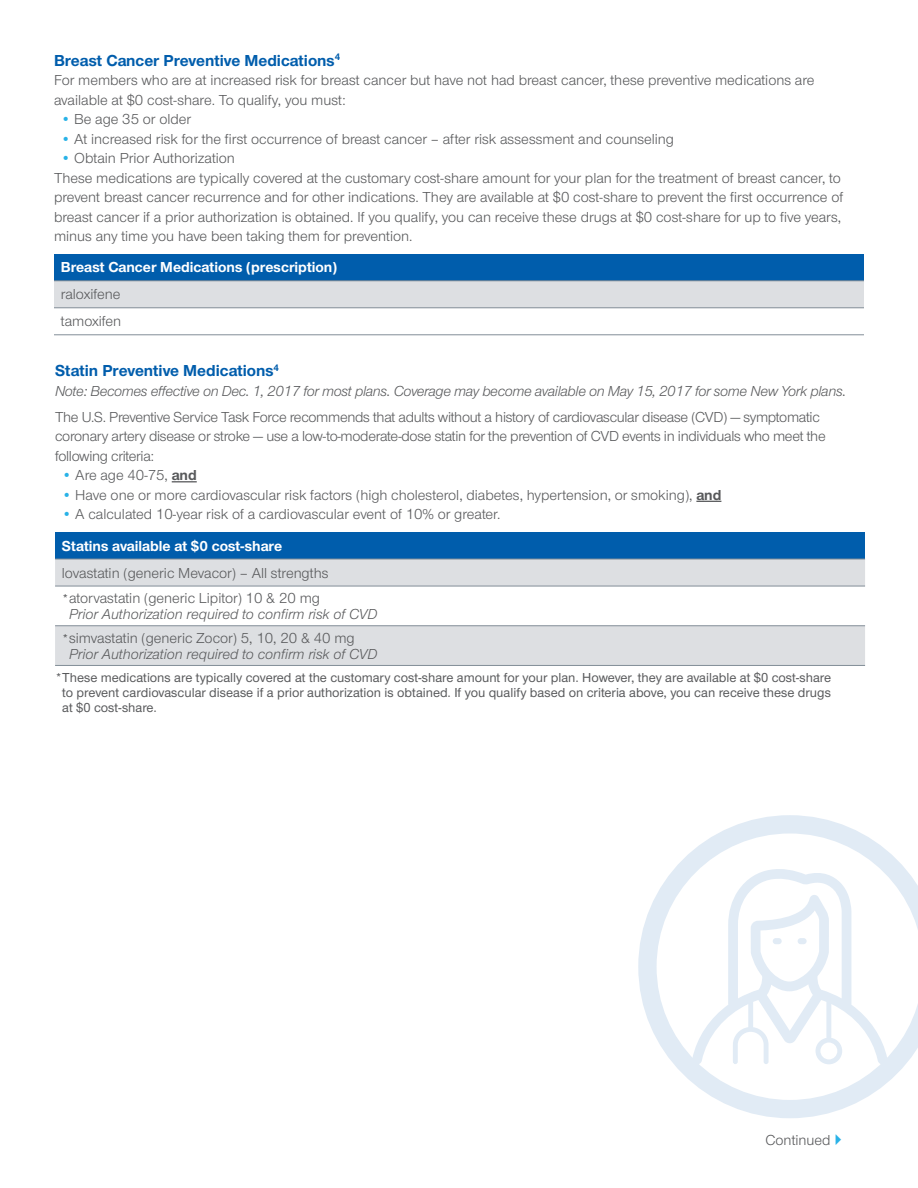
<style>
.page{position:relative;width:918px;height:1188px;background:#fff}
.page>*{position:absolute;margin:0;border:0;box-sizing:border-box;transform-origin:0 0}
.t1{font:700 16.5px "UHC Sans";color:#005dac}
.t2{font:15px/19.5px "UHC Sans";color:#58595b}
.t3{font:15px/19.5px "UHC Sans";letter-spacing:-.02em;color:#58595b}
.t4{font:italic 15px/23.5px "UHC Sans";color:#58595b}
.t5{font:italic 15px "UHC Sans";letter-spacing:-.02em;color:#58595b}
.t6{font:700 15px "UHC Sans";color:#fff}
.t7{font:500 13.5px/15px "UHC Sans";color:#58595b;text-align:justify}
.s1{color:#29b2e7}
.s2{font-weight:700}
.s3{font-weight:700;color:#fff}
.s4{font-weight:500;font-size:13.5px}
.s5{font-weight:500;font-style:normal;font-size:13.5px}
.s6{font-style:normal}
</style>
<div class="page">
<div style="left:54px;top:254px;width:810px;height:27px;background:#005dac"></div>
<div style="left:54px;top:281px;width:810px;height:27px;background:#dddfe2"></div>
<hr style="left:54px;top:307px;width:810px;height:1px;background:#838e98">
<hr style="left:54px;top:334px;width:810px;height:1px;background:#838e98">
<hr style="left:54px;top:280px;width:810px;height:1px;background:#838e98">
<svg style="left:638px;top:815px;width:280px;height:303px"></svg>
<svg style="left:692px;top:865px;width:196px;height:200px"></svg>
<div style="left:773px;top:938px;width:9px;height:6px;background:#e1ebf5;border-radius:3px"></div>
<div style="left:798px;top:938px;width:9px;height:6px;background:#e1ebf5;border-radius:3px"></div>
<svg style="left:172px;top:481px;width:25px;height:1px"></svg>
<svg style="left:696px;top:501px;width:25px;height:1px"></svg>
<div style="left:55px;top:532px;width:810px;height:27px;background:#005dac"></div>
<svg style="left:55px;top:560px;width:810px;height:105px;fill:#dddfe2"></svg>
<hr style="left:55px;top:586px;width:810px;height:1px;background:#838e98">
<hr style="left:55px;top:625px;width:810px;height:1px;background:#838e98">
<hr style="left:55px;top:665px;width:810px;height:1px;background:#838e98">
<hr style="left:55px;top:559px;width:810px;height:1px;background:#838e98">
<p class="t1" style="left:54px;top:49px;width:288px">Breast Cancer Preventive Medications<sup>4</sup></p>
<p class="t2" style="left:54px;top:70px;width:762px">For members who are at increased risk for breast cancer but have not had breast cancer, these preventive medications are available at $0 cost-share. To qualify, you must:</p>
<p class="t2" style="left:61px;top:109px;width:132px"><span class="s1">•</span> Be age 35 or older</p>
<p class="t2" style="left:61px;top:128px;width:615px"><span class="s1">•</span> At increased risk for the first occurrence of breast cancer – after risk assessment and counseling</p>
<p class="t2" style="left:54px;top:148px;width:791px;text-indent:7px"><span class="s1">•</span> Obtain Prior Authorization<br>These medications are typically covered at the customary cost-share amount for your plan for the treatment of breast cancer, to prevent breast cancer recurrence and for other indications. They are available at $0 cost-share to prevent the first occurrence of breast cancer if a prior authorization is obtained. If you qualify, you can receive these drugs at $0 cost-share for up to five years, minus any time you have been taking them for prevention.</p>
<p class="t6" style="left:61px;top:257px;width:278px">Breast Cancer Medications (prescription)</p>
<p class="t2" style="left:61px;top:280px;width:62px;line-height:27px">raloxifene tamoxifen</p>
<p class="t1" style="left:55px;top:359px;width:226px">Statin Preventive Medications<sup>4</sup></p>
<p class="t5" style="left:55px;top:380px;width:792px">Note: Becomes effective on Dec. 1, 2017 for most plans. Coverage may become available on May 15, 2017 for some New York plans.</p>
<p class="t3" style="left:55px;top:407px;width:772px">The U.S. Preventive Service Task Force recommends that adults without a history of cardiovascular disease (CVD) — symptomatic coronary artery disease or stroke — use a low-to-moderate-dose statin for the prevention of CVD events in individuals who meet the following criteria:</p>
<p class="t2" style="left:62px;top:465px;width:136px"><span class="s1">•</span> Are age 40-75, <span class="s2">and</span></p>
<p class="t2" style="left:62px;top:485px;width:661px"><span class="s1">•</span> Have one or more cardiovascular risk factors (high cholesterol, diabetes, hypertension, or smoking), <span class="s2">and</span></p>
<p class="t2" style="left:62px;top:498px;width:440px;line-height:31.2px"><span class="s1">•</span> A calculated 10-year risk of a cardiovascular event of 10% or greater.<br><span class="s3">Statins available at $0 cost-share</span></p>
<p class="t2" style="left:62px;top:559px;width:268px;line-height:25.2px">lovastatin (generic Mevacor) – All strengths <span class="s4">*</span>atorvastatin (generic Lipitor) 10 &amp; 20 mg</p>
<p class="t4" style="left:62px;top:602px;width:317px;text-indent:7px">Prior Authorization required to confirm risk of CVD <span class="s5">*</span><span class="s6">simvastatin (generic Zocor) 5, 10, 20 &amp; 40 mg</span></p>
<p class="t4" style="left:69px;top:641px;width:310px">Prior Authorization required to confirm risk of CVD</p>
<p class="t7" style="left:62px;top:669px;width:771px;text-indent:-7px">*These medications are typically covered at the customary cost-share amount for your plan. However, they are available at $0 cost-share to prevent cardiovascular disease if a prior authorization is obtained. If you qualify based on criteria above, you can receive these drugs at $0 cost-share.</p>
<p class="t2" style="left:765px;top:1130px;width:67px">Continued</p>
</div>
